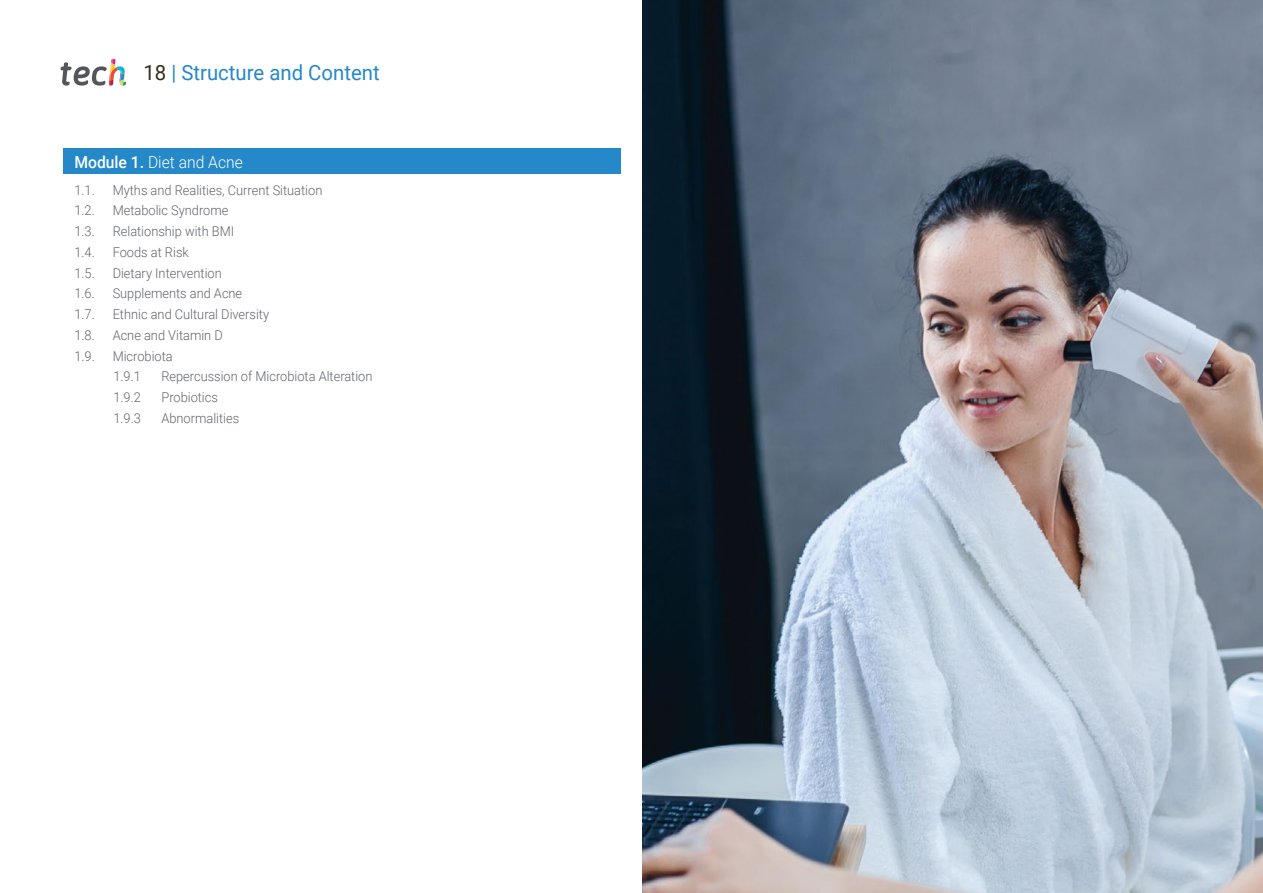
<style>
.page{position:relative;width:1263px;height:893px;background:#fff}
.page>*{position:absolute;margin:0;border:0;box-sizing:border-box;transform-origin:0 0}
.t1{font:21px "Roboto";color:#2488c9}
.t2{font:300 16.5px "Roboto";color:#fff;scale:.95 1}
.t3{font:300 13.5px/20.7px "Roboto";color:#61646a;scale:.95 1}
.s1{color:#312e20}
.s2{font-weight:500}
</style>
<div class="page">
<div style="left:63px;top:149px;width:558px;height:25px;background:#2488c9"></div>
<svg style="left:61px;top:59px;width:65px;height:27px"></svg>
<img style="left:642px;top:0;width:621px;height:893px">
<h1 class="t1" style="left:144px;top:57px;width:238px"><span class="s1">18</span> | Structure and Content</h1>
<p class="t2" style="left:74px;top:150px;width:179px"><span class="s2">Module 1.</span> Diet and Acne</p>
<p class="t3" style="left:74px;top:179px;width:23px">1.1.</p>
<p class="t3" style="left:113px;top:179px;width:222px">Myths and Realities, Current Situation</p>
<p class="t3" style="left:74px;top:200px;width:23px">1.2.</p>
<p class="t3" style="left:113px;top:200px;width:123px">Metabolic Syndrome</p>
<p class="t3" style="left:74px;top:221px;width:23px">1.3.</p>
<p class="t3" style="left:113px;top:221px;width:129px">Relationship with BMI</p>
<p class="t3" style="left:74px;top:241px;width:23px">1.4.</p>
<p class="t3" style="left:113px;top:241px;width:82px">Foods at Risk</p>
<p class="t3" style="left:74px;top:262px;width:23px">1.5.</p>
<p class="t3" style="left:113px;top:262px;width:116px">Dietary Intervention</p>
<p class="t3" style="left:74px;top:283px;width:23px">1.6.</p>
<p class="t3" style="left:113px;top:283px;width:138px">Supplements and Acne</p>
<p class="t3" style="left:74px;top:304px;width:23px">1.7.</p>
<p class="t3" style="left:113px;top:304px;width:166px">Ethnic and Cultural Diversity</p>
<p class="t3" style="left:74px;top:324px;width:23px">1.8.</p>
<p class="t3" style="left:113px;top:324px;width:117px">Acne and Vitamin D</p>
<p class="t3" style="left:74px;top:345px;width:23px">1.9.</p>
<p class="t3" style="left:113px;top:345px;width:65px">Microbiota<br>1.9.1</p>
<p class="t3" style="left:161px;top:366px;width:224px">Repercussion of Microbiota Alteration</p>
<p class="t3" style="left:113px;top:387px;width:30px">1.9.2</p>
<p class="t3" style="left:161px;top:387px;width:61px">Probiotics</p>
<p class="t3" style="left:113px;top:407px;width:30px">1.9.3</p>
<p class="t3" style="left:161px;top:407px;width:83px">Abnormalities</p>
</div>
